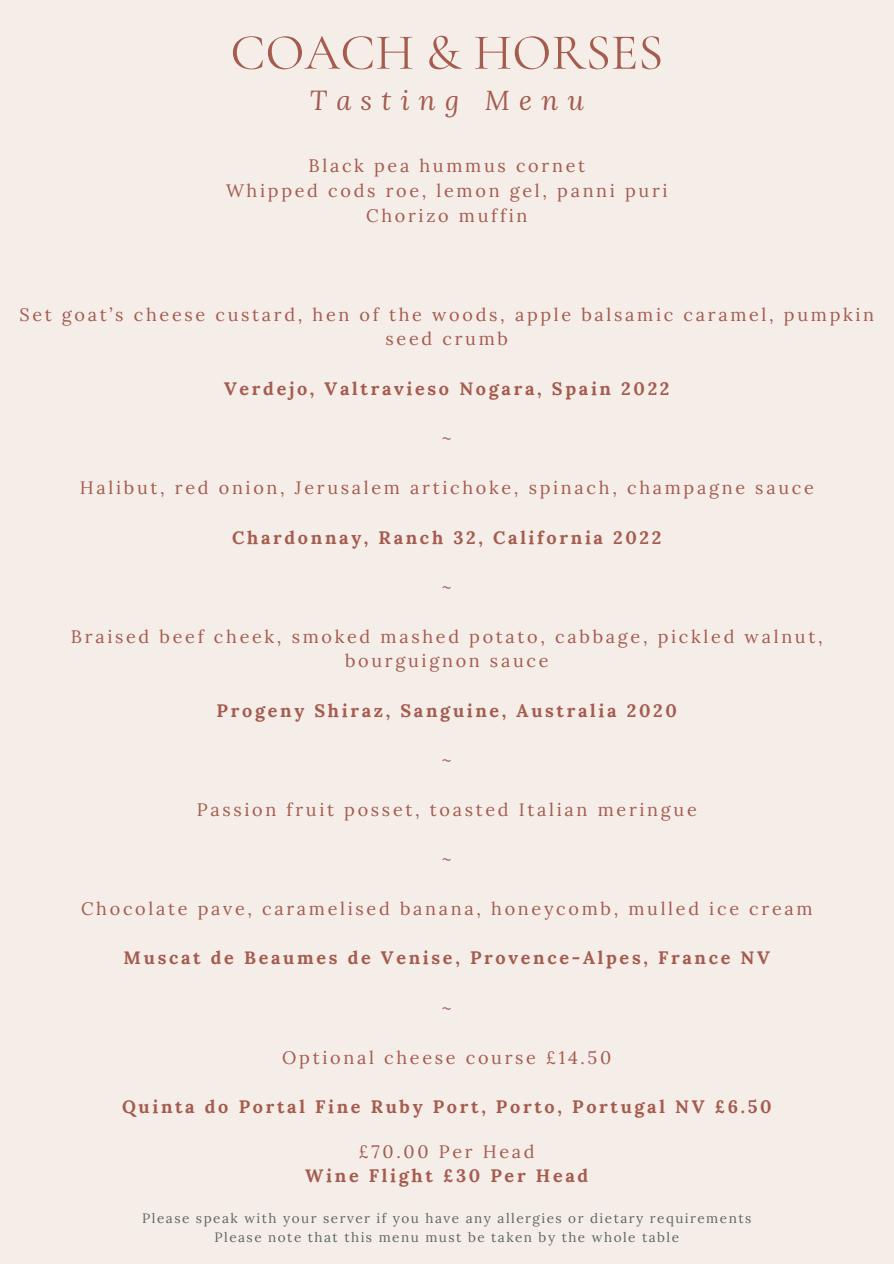
<style>
.page{position:relative;width:894px;height:1264px;background:#fff}
.page>*{position:absolute;margin:0;border:0;box-sizing:border-box;transform-origin:0 0}
.t1{font:51px "Cormorant Garamond";color:#a55b4e}
.t2{font:italic 27.3px "Lora";letter-spacing:.34em;color:#a55b4e}
.t3{font:18px/24.8px "Lora";letter-spacing:.15em;color:#a55b4e;text-align:center}
.t4{font:700 18px/24.8px "Lora";letter-spacing:.15em;color:#a55b4e;text-align:center}
.t5{font:13.5px "Lora";letter-spacing:.11em;color:#5f6763}
.s1{font-weight:400}
</style>
<div class="page">
<div style="left:0;top:0;width:893px;height:1263px;background:#f4ede8"></div>
<h1 class="t1" style="left:230px;top:22px;width:434px">COACH &amp; HORSES</h1>
<h2 class="t2" style="left:309px;top:82px;width:275px">Tasting Menu</h2>
<h3 class="t3" style="left:226px;top:153px;width:443px">Black pea hummus cornet<br>Whipped cods roe, lemon gel, panni puri<br>Chorizo muffin</h3>
<h4 class="t3" style="left:19px;top:302px;width:856px">Set goat’s cheese custard, hen of the woods, apple balsamic caramel, pumpkin seed crumb</h4>
<h4 class="t4" style="left:224px;top:376px;width:447px">Verdejo, Valtravieso Nogara, Spain 2022</h4>
<h3 class="t3" style="left:441px;top:425px;width:12px">~</h3>
<h4 class="t3" style="left:80px;top:475px;width:735px">Halibut, red onion, Jerusalem artichoke, spinach, champagne sauce</h4>
<h4 class="t4" style="left:232px;top:524px;width:431px">Chardonnay, Ranch 32, California 2022</h4>
<h3 class="t3" style="left:441px;top:574px;width:12px">~</h3>
<h4 class="t3" style="left:71px;top:623px;width:753px">Braised beef cheek, smoked mashed potato, cabbage, pickled walnut, bourguignon sauce</h4>
<h4 class="t4" style="left:216px;top:698px;width:462px">Progeny Shiraz, Sanguine, Australia 2020</h4>
<h4 class="t3" style="left:441px;top:747px;width:12px">~</h4>
<h4 class="t3" style="left:197px;top:797px;width:501px">Passion fruit posset, toasted Italian meringue</h4>
<h3 class="t3" style="left:441px;top:846px;width:12px">~</h3>
<h4 class="t3" style="left:81px;top:896px;width:732px">Chocolate pave, caramelised banana, honeycomb, mulled ice cream</h4>
<h4 class="t4" style="left:124px;top:945px;width:647px">Muscat de Beaumes de Venise, Provence-Alpes, France NV</h4>
<h3 class="t3" style="left:441px;top:995px;width:12px">~</h3>
<h4 class="t3" style="left:282px;top:1044px;width:330px">Optional cheese course £14.50</h4>
<p class="t4" style="left:122px;top:1094px;width:651px">Quinta do Portal Fine Ruby Port, Porto, Portugal NV £6.50</p>
<p class="t4" style="left:305px;top:1138px;width:284px"><span class="s1">£70.00 Per Head<br></span>Wine Flight £30 Per Head</p>
<h4 class="t5" style="left:142px;top:1209px;width:610px">Please speak with your server if you have any allergies or dietary requirements</h4>
<h4 class="t5" style="left:214px;top:1228px;width:466px">Please note that this menu must be taken by the whole table</h4>
</div>
